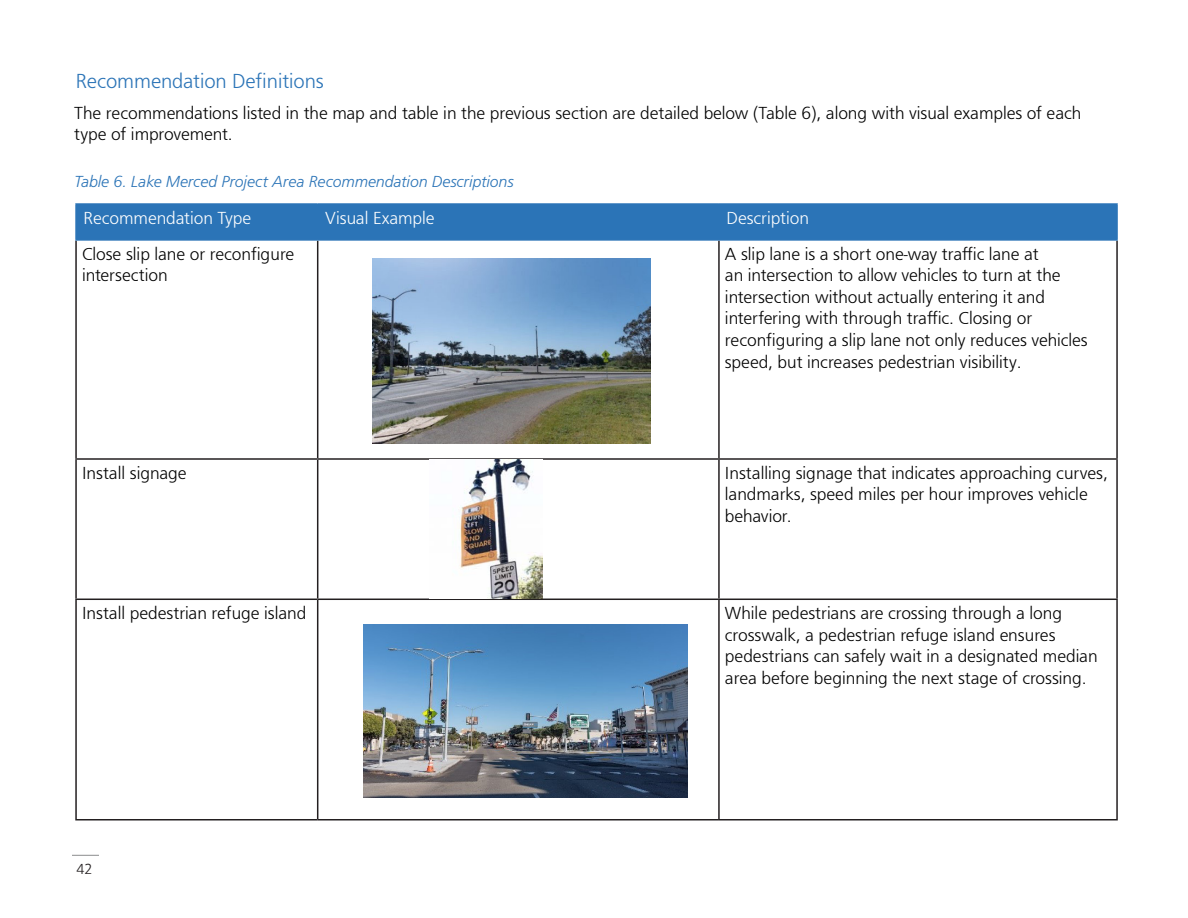
<style>
.page{position:relative;width:1188px;height:918px;background:#fff}
.page>*{position:absolute;margin:0;border:0;box-sizing:border-box;transform-origin:0 0}
.Paragraph_Style_2__s{font:300 21px "Graphein Pro";color:#2b74b7}
.t1{font:300 18px/21.6px "Graphein Pro";color:#000001}
.TOC_Paragraph_Style{font:300 18px "Graphein Pro";color:#fff}
.Tables_Titles__shows{font:italic 300 16.5px "Graphein Pro";letter-spacing:-.005em;color:#2b74b7}
.t2{font:300 15px "Graphein Pro";color:#231f20}
</style>
<div class="page">
<svg style="left:72px;top:855px;width:27px;height:1px"></svg>
<div style="left:77px;top:205px;width:1039px;height:34px;background:#2b74b7"></div>
<hr style="left:75px;top:241px;width:2px;height:217px;background:#231f20">
<hr style="left:317px;top:241px;width:1px;height:217px;background:#231f20">
<hr style="left:718px;top:241px;width:2px;height:217px;background:#231f20">
<hr style="left:1116px;top:241px;width:2px;height:217px;background:#231f20">
<hr style="left:75px;top:458px;width:243px;height:2px;background:#231f20">
<hr style="left:75px;top:460px;width:2px;height:139px;background:#231f20">
<hr style="left:318px;top:458px;width:401px;height:2px;background:#231f20">
<hr style="left:317px;top:460px;width:1px;height:139px;background:#231f20">
<hr style="left:719px;top:458px;width:399px;height:2px;background:#231f20">
<hr style="left:718px;top:460px;width:2px;height:139px;background:#231f20">
<hr style="left:1116px;top:460px;width:2px;height:139px;background:#231f20">
<hr style="left:75px;top:599px;width:243px;height:1px;background:#231f20">
<hr style="left:75px;top:600px;width:2px;height:219px;background:#231f20">
<hr style="left:318px;top:599px;width:401px;height:1px;background:#231f20">
<hr style="left:317px;top:600px;width:1px;height:219px;background:#231f20">
<hr style="left:719px;top:599px;width:399px;height:1px;background:#231f20">
<hr style="left:718px;top:600px;width:2px;height:219px;background:#231f20">
<hr style="left:1116px;top:600px;width:2px;height:219px;background:#231f20">
<hr style="left:75px;top:819px;width:243px;height:1px;background:#231f20">
<hr style="left:318px;top:819px;width:401px;height:1px;background:#231f20">
<hr style="left:719px;top:819px;width:399px;height:1px;background:#231f20">
<hr style="left:75px;top:203px;width:243px;height:2px;background:#2b74b7">
<hr style="left:75px;top:205px;width:2px;height:34px;background:#2b74b7">
<hr style="left:318px;top:203px;width:401px;height:2px;background:#2b74b7">
<hr style="left:317px;top:205px;width:1px;height:34px;background:#2b74b7">
<hr style="left:719px;top:203px;width:399px;height:2px;background:#2b74b7">
<hr style="left:718px;top:205px;width:2px;height:34px;background:#2b74b7">
<hr style="left:1116px;top:205px;width:2px;height:34px;background:#2b74b7">
<hr style="left:75px;top:239px;width:243px;height:2px;background:#2b74b7">
<hr style="left:318px;top:239px;width:401px;height:2px;background:#2b74b7">
<hr style="left:719px;top:239px;width:399px;height:2px;background:#2b74b7">
<img style="left:459px;top:460px;width:83px;height:139px">
<img style="left:372px;top:258px;width:278px;height:186px">
<img style="left:364px;top:624px;width:324px;height:174px">
<p class="Paragraph_Style_2__s" style="left:76px;top:69px;width:250px">Recommendation Definitions</p>
<p class="t1" style="left:74px;top:102px;width:1008px">The recommendations listed in the map and table in the previous section are detailed below (Table 6), along with visual examples of each type of improvement.</p>
<p class="Tables_Titles__shows" style="left:74px;top:172px;width:441px">Table 6. Lake Merced Project Area Recommendation Descriptions</p>
<p class="TOC_Paragraph_Style" style="left:84px;top:208px;width:169px">Recommendation Type</p>
<p class="TOC_Paragraph_Style" style="left:325px;top:208px;width:111px">Visual Example</p>
<p class="TOC_Paragraph_Style" style="left:726px;top:208px;width:84px">Description</p>
<p class="t1" style="left:82px;top:243px;width:214px">Close slip lane or reconfigure intersection</p>
<p class="t1" style="left:725px;top:243px;width:364px">A slip lane is a short one-way traffic lane at<br>an intersection to allow vehicles to turn at the intersection without actually entering it and interfering with through traffic. Closing or reconfiguring a slip lane not only reduces vehicles speed, but increases pedestrian visibility.</p>
<p class="t1" style="left:82px;top:462px;width:106px">Install signage</p>
<p class="t1" style="left:725px;top:462px;width:384px">Installing signage that indicates approaching curves, landmarks, speed miles per hour improves vehicle behavior.</p>
<p class="t1" style="left:82px;top:602px;width:226px">Install pedestrian refuge island</p>
<p class="t1" style="left:725px;top:602px;width:374px">While pedestrians are crossing through a long crosswalk, a pedestrian refuge island ensures pedestrians can safely wait in a designated median area before beginning the next stage of crossing.</p>
<p class="t2" style="left:76px;top:861px;width:18px">42</p>
</div>
